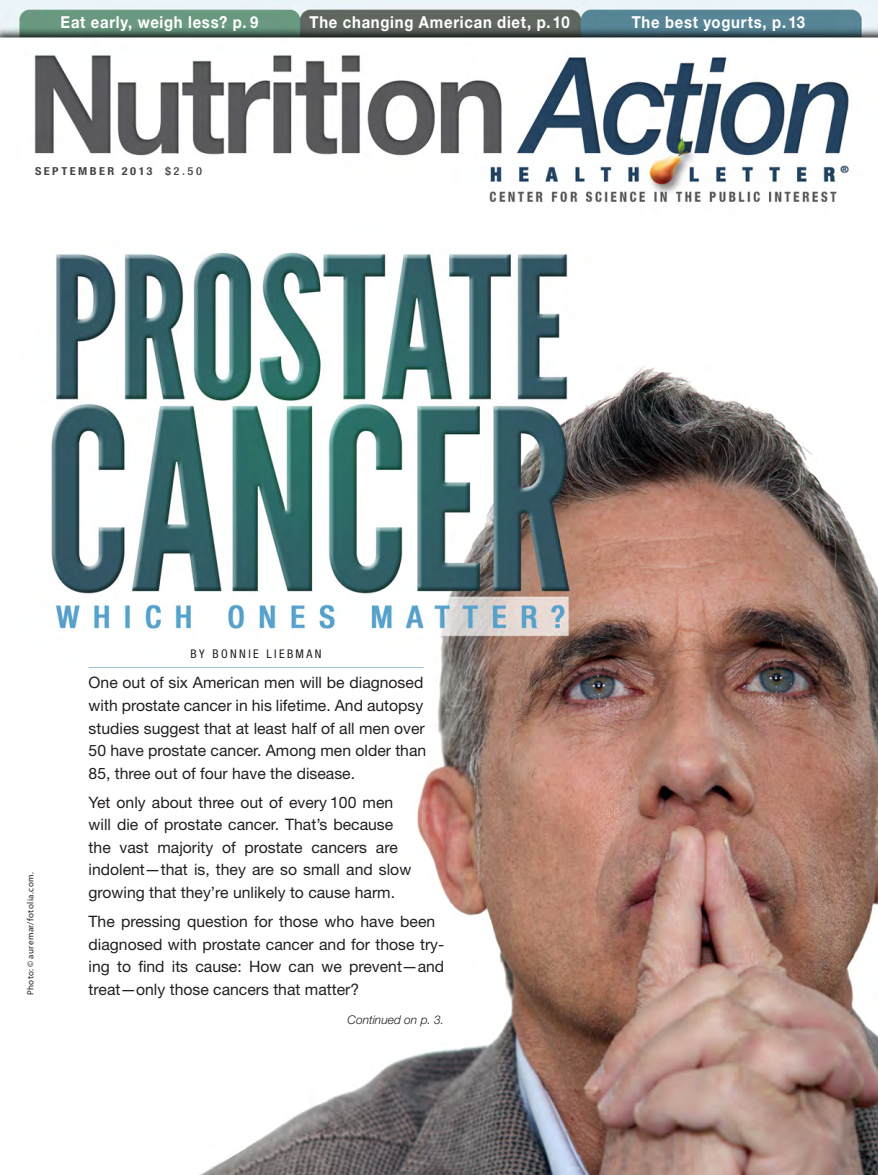
<style>
.page{position:relative;width:878px;height:1175px;background:#fff}
.page>*{position:absolute;margin:0;border:0;box-sizing:border-box;transform-origin:0 0}
.Cover_Tabs{font:700 16.5px "Helvetica Neue LT Std";letter-spacing:.05em;color:#fff;scale:.9 1}
.Intro{font:15.75px/22.5px "Helvetica Neue LT Std";color:#231f20}
.Intro-2{font:italic 300 12px "Helvetica Neue LT Std";color:#231f20}
.By_line{font:condensed 12px "Helvetica Neue LT Std";letter-spacing:.2em;color:#231f20}
.Date_and_price{font:700 condensed 10.95px "Helvetica Neue LT Std";letter-spacing:.2em;color:#454646;scale:1.12 1}
.Photo_Credit{font:9px "Myriad Pro";letter-spacing:.045em;color:#231f20}
.s1{font-weight:500}
</style>
<div class="page">
<img style="left:0;top:0;width:878px;height:1174px">
<hr style="left:89px;top:667px;width:334px;height:1px;background:#9fc5d8">
<p class="Cover_Tabs" style="left:61px;top:12px;width:221px">Eat early, weigh less? p. 9</p>
<p class="Cover_Tabs" style="left:309px;top:12px;width:290px">The changing American diet, p.10</p>
<p class="Cover_Tabs" style="left:631px;top:12px;width:194px">The best yogurts, p.13</p>
<p class="Date_and_price" style="left:35px;top:165px;width:151px">SEPTEMBER 2013 <span class="s1">$2.50</span></p>
<p class="Photo_Credit" style="left:26px;top:995px;width:124px;rotate:-90deg">Photo: © auremar/fotolia.com.</p>
<p class="By_line" style="left:191px;top:647px;width:132px">BY BONNIE LIEBMAN</p>
<p class="Intro" style="left:89px;top:671px;width:339px">One out of six American men will be diagnosed with prostate cancer in his lifetime. And autopsy studies suggest that at least half of all men over 50 have prostate cancer. Among men older than 85, three out of four have the disease.</p>
<p class="Intro" style="left:89px;top:790px;width:324px">Yet only about three out of every 100 men will die of prostate cancer. That’s because the vast majority of prostate cancers are indolent—that is, they are so small and slow growing that they’re unlikely to cause harm.</p>
<p class="Intro" style="left:89px;top:910px;width:357px">The pressing question for those who have been diagnosed with prostate cancer and for those try&shy;ing to find its cause: How can we prevent—and treat—only those cancers that matter?</p>
<p class="Intro-2" style="left:347px;top:1012px;width:98px">Continued on p. 3.</p>
</div>
